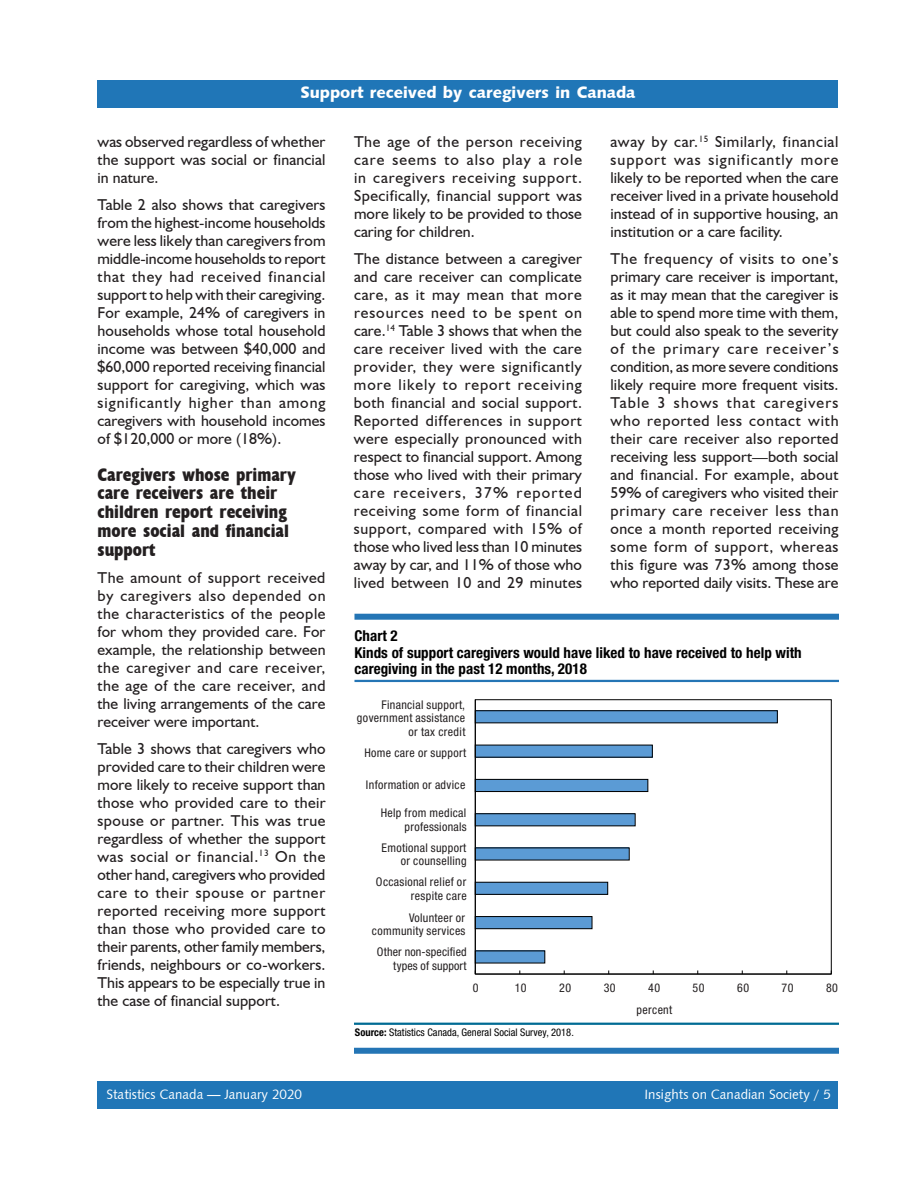
<style>
.page{position:relative;width:918px;height:1188px;background:#fff}
.page>*{position:absolute;margin:0;border:0;box-sizing:border-box;transform-origin:0 0}
.t1{font:700 condensed 18px/18.8px "Humanist 521 BT Xtra";color:#231f20}
.t2{font:16.5px "Humanist 531 BT Black A";color:#fff}
.t3{font:15.75px/18px "Humanist 521 BT";letter-spacing:.005em;color:#231f20;text-align:justify}
.t4{font:700 condensed 15px/16.5px "Helvetica Neue LT Std";letter-spacing:.005em;color:#000}
.t5{font:13.5px "Humanist 531 BT Roman A";color:#fff}
.t6{font:condensed 12px/13.5px "Helvetica Neue LT Std";letter-spacing:.025em;color:#231f20;text-align:right}
.t7{font:condensed 10.5px "Helvetica Neue LT Std";letter-spacing:.005em;color:#000}
.s1{font-weight:700}
</style>
<div class="page">
<div style="left:98px;top:80px;width:740px;height:28px;background:#2076b7"></div>
<div style="left:98px;top:1081px;width:740px;height:27px;background:#2076b7"></div>
<hr style="left:354px;top:1023px;width:485px;height:2px;background:#006b94">
<div style="left:354px;top:614px;width:485px;height:6px;background:#2475b5"></div>
<hr style="left:354px;top:680px;width:485px;height:2px;background:#2475b5">
<div style="left:354px;top:1048px;width:485px;height:6px;background:#2475b5"></div>
<div style="left:475px;top:699px;width:357px;height:275px;border:1px solid #000"></div>
<div style="left:475px;top:951px;width:70px;height:12px;background:#5b9bd5"></div>
<div style="left:475px;top:917px;width:117px;height:12px;background:#5b9bd5"></div>
<div style="left:475px;top:916px;width:117px;height:13px;border:1px solid #000"></div>
<div style="left:475px;top:882px;width:133px;height:12px;background:#5b9bd5"></div>
<div style="left:475px;top:882px;width:133px;height:13px;border:1px solid #000"></div>
<div style="left:475px;top:848px;width:154px;height:12px;background:#5b9bd5"></div>
<div style="left:475px;top:814px;width:160px;height:12px;background:#5b9bd5"></div>
<div style="left:475px;top:813px;width:161px;height:13px;border:1px solid #000"></div>
<div style="left:475px;top:779px;width:173px;height:13px;background:#5b9bd5"></div>
<div style="left:475px;top:779px;width:173px;height:13px;border:1px solid #000"></div>
<div style="left:475px;top:745px;width:177px;height:12px;background:#5b9bd5"></div>
<div style="left:475px;top:711px;width:302px;height:12px;background:#5b9bd5"></div>
<div style="left:475px;top:710px;width:303px;height:13px;border:1px solid #000"></div>
<hr style="left:475px;top:974px;width:356px;height:1px;background:#000">
<hr style="left:475px;top:700px;width:1px;height:274px;background:#000">
<p class="t2" style="left:300px;top:82px;width:337px">Support received by caregivers in Canada</p>
<p class="t3" style="left:98px;top:132px;width:229px">was observed regardless of whether the support was social or financial in nature.</p>
<p class="t3" style="left:98px;top:195px;width:230px">Table 2 also shows that caregivers from the highest‑income households were less likely than caregivers from middle‑income households to report that they had received financial support to help with their caregiving.<br>For example, 24% of caregivers in households whose total household income was between $40,000 and $60,000 reported receiving financial support for caregiving, which was significantly higher than among caregivers with household incomes of $120,000 or more (18%).</p>
<p class="t1" style="left:98px;top:465px;width:200px">Caregivers whose primary care receivers are their children report receiving more social and financial support</p>
<p class="t3" style="left:98px;top:568px;width:230px">The amount of support received by caregivers also depended on the characteristics of the people for whom they provided care. For example, the relationship between the caregiver and care receiver, the age of the care receiver, and the living arrangements of the care receiver were important.</p>
<p class="t3" style="left:98px;top:739px;width:230px">Table 3 shows that caregivers who provided care to their children were more likely to receive support than those who provided care to their spouse or partner. This was true regardless of whether the support was social or financial.<sup>13</sup> On the other hand, caregivers who provided care to their spouse or partner reported receiving more support than those who provided care to their parents, other family members, friends, neighbours or co‑workers.<br>This appears to be especially true in the case of financial support.</p>
<p class="t3" style="left:611px;top:132px;width:229px">away by car.<sup>15</sup> Similarly, financial support was significantly more likely to be reported when the care receiver lived in a private household instead of in supportive housing, an institution or a care facility.</p>
<p class="t3" style="left:611px;top:249px;width:230px">The frequency of visits to one’s primary care receiver is important, as it may mean that the caregiver is able to spend more time with them, but could also speak to the severity of the primary care receiver’s condition, as more severe conditions likely require more frequent visits.<br>Table 3 shows that caregivers who reported less contact with their care receiver also reported receiving less support—both social and financial. For example, about 59% of caregivers who visited their primary care receiver less than once a month reported receiving some form of support, whereas this figure was 73% among those who reported daily visits. These are</p>
<p class="t3" style="left:354px;top:132px;width:230px">The age of the person receiving care seems to also play a role in caregivers receiving support.<br>Specifically, financial support was more likely to be provided to those caring for children.</p>
<p class="t3" style="left:354px;top:249px;width:230px">The distance between a caregiver and care receiver can complicate care, as it may mean that more resources need to be spent on care.<sup>14</sup> Table 3 shows that when the care receiver lived with the care provider, they were significantly more likely to report receiving both financial and social support.<br>Reported differences in support were especially pronounced with respect to financial support. Among those who lived with their primary care receivers, 37% reported receiving some form of financial support, compared with 15% of those who lived less than 10 minutes away by car, and 11% of those who lived between 10 and 29 minutes</p>
<p class="t4" style="left:354px;top:628px;width:449px">Chart 2<br>Kinds of support caregivers would have liked to have received to help with caregiving in the past 12 months, 2018</p>
<p class="t6" style="left:357px;top:698px;width:110px">Financial support, government assistance or tax credit</p>
<p class="t6" style="left:364px;top:746px;width:103px">Home care or support</p>
<p class="t6" style="left:366px;top:778px;width:101px">Information or advice</p>
<p class="t6" style="left:381px;top:806px;width:87px">Help from medical professionals</p>
<p class="t6" style="left:382px;top:841px;width:87px">Emotional support or counselling</p>
<p class="t6" style="left:376px;top:875px;width:92px">Occasional relief or respite care</p>
<p class="t6" style="left:372px;top:911px;width:95px">Volunteer or community services</p>
<p class="t6" style="left:377px;top:945px;width:91px">Other non-specified types of support</p>
<p class="t6" style="left:473px;top:981px;width:7px">0</p>
<p class="t6" style="left:515px;top:981px;width:13px">10</p>
<p class="t6" style="left:559px;top:981px;width:13px">20</p>
<p class="t6" style="left:604px;top:981px;width:13px">30</p>
<p class="t6" style="left:648px;top:981px;width:13px">40</p>
<p class="t6" style="left:693px;top:981px;width:13px">50</p>
<p class="t6" style="left:737px;top:981px;width:13px">60</p>
<p class="t6" style="left:782px;top:981px;width:13px">70</p>
<p class="t6" style="left:826px;top:981px;width:13px">80</p>
<p class="t6" style="left:637px;top:1003px;width:37px">percent</p>
<p class="t7" style="left:355px;top:1026px;width:220px"><span class="s1">Source:</span> Statistics Canada, General Social Survey, 2018.</p>
<p class="t5" style="left:107px;top:1086px;width:197px">Statistics Canada — January 2020</p>
<p class="t5" style="left:645px;top:1086px;width:188px">Insights on Canadian Society / 5</p>
</div>
